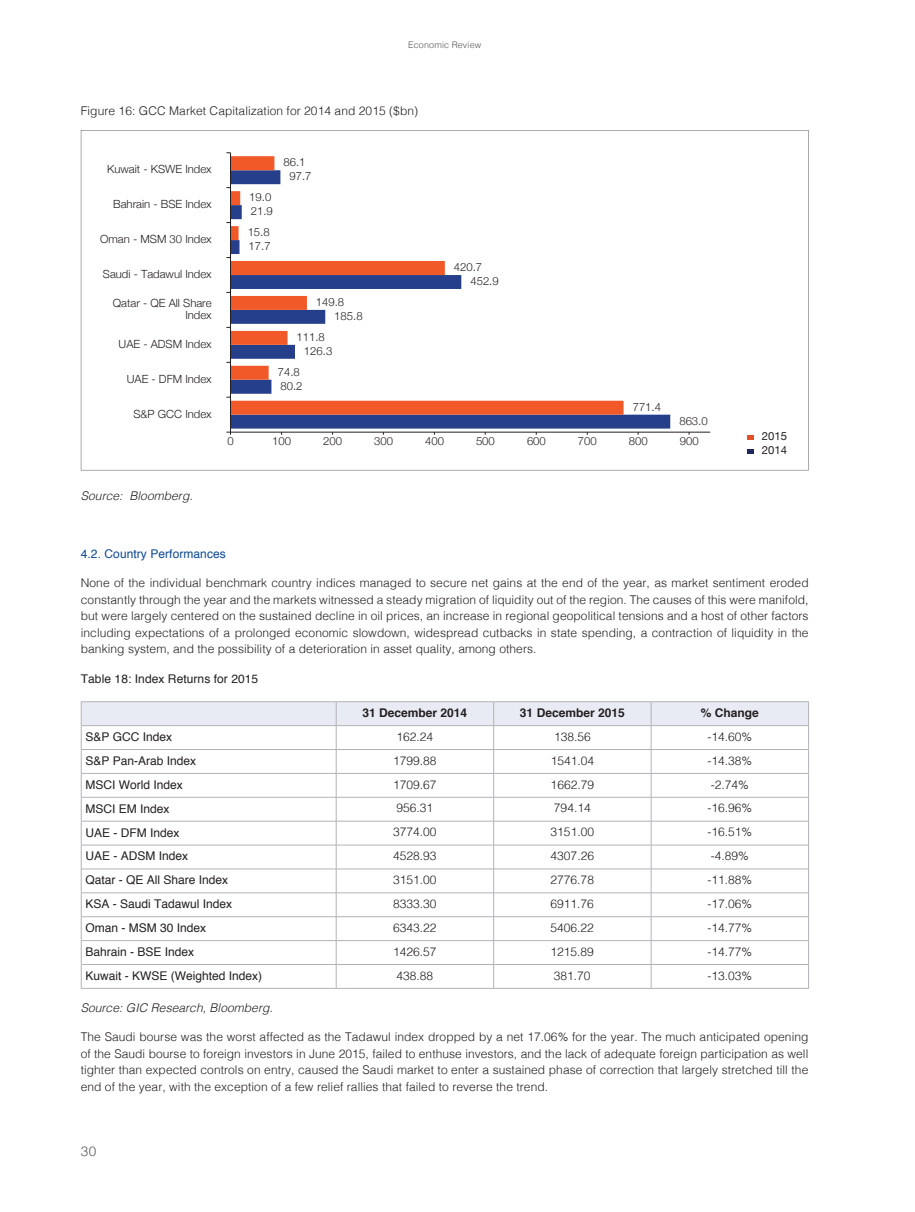
<style>
.page{position:relative;width:915px;height:1212px;background:#fff}
.page>*{position:absolute;margin:0;border:0;box-sizing:border-box;transform-origin:0 0}
.t1{font:300 13.5px "Helvetica";color:#57585a}
.t2{font:300 12px/16.5px "Helvetica";letter-spacing:.005em;color:#231f20;text-align:justify}
.t3{font:12px "Helvetica";color:#231f20}
.t4{font:italic 300 12px "Helvetica";letter-spacing:.005em;color:#231f20}
.t5{font:700 12px "Helvetica";color:#231f20}
.t6{font:12px "Helvetica";letter-spacing:.005em;color:#0d4997}
.t7{font:300 11.25px/11.2px "Helvetica Neue";color:#231f20;text-align:right}
.t8{font:11.25px/14.5px "Helvetica Neue";color:#231f20}
.t9{font:300 9px "Helvetica";letter-spacing:.015em;color:#57585a}
</style>
<div class="page">
<svg style="left:81px;top:130px;width:727px;height:340px"></svg>
<hr style="left:81px;top:701px;width:255px;height:1px;background:#b2b3b7">
<hr style="left:336px;top:701px;width:157px;height:1px;background:#b2b3b7">
<hr style="left:493px;top:701px;width:158px;height:1px;background:#b2b3b7">
<hr style="left:651px;top:701px;width:157px;height:1px;background:#b2b3b7">
<hr style="left:81px;top:988px;width:255px;height:1px;background:#b2b3b7">
<hr style="left:336px;top:988px;width:157px;height:1px;background:#b2b3b7">
<hr style="left:493px;top:988px;width:158px;height:1px;background:#b2b3b7">
<hr style="left:651px;top:988px;width:157px;height:1px;background:#b2b3b7">
<svg style="left:81px;top:702px;width:727px;height:286px"></svg>
<p class="t9" style="left:408px;top:39px;width:75px">Economic Review</p>
<p class="t2" style="left:81px;top:102px;width:338px">Figure 16: GCC Market Capitalization for 2014 and 2015 ($bn)</p>
<p class="t7" style="left:107px;top:164px;width:106px">Kuwait - KSWE Index</p>
<p class="t7" style="left:113px;top:198px;width:100px">Bahrain - BSE Index</p>
<p class="t7" style="left:100px;top:233px;width:113px">Oman - MSM 30 Index</p>
<p class="t7" style="left:103px;top:268px;width:110px">Saudi - Tadawul Index</p>
<p class="t7" style="left:113px;top:298px;width:100px">Qatar - QE All Share<br>Index</p>
<p class="t7" style="left:119px;top:338px;width:95px">UAE - ADSM Index</p>
<p class="t7" style="left:127px;top:373px;width:86px">UAE - DFM Index</p>
<p class="t7" style="left:133px;top:408px;width:80px">S&amp;P GCC Index</p>
<p class="t7" style="left:283px;top:157px;width:24px">86.1</p>
<p class="t7" style="left:249px;top:191px;width:24px">19.0</p>
<p class="t7" style="left:251px;top:205px;width:24px">21.9</p>
<p class="t7" style="left:247px;top:226px;width:24px">15.8</p>
<p class="t7" style="left:248px;top:240px;width:24px">17.7</p>
<p class="t7" style="left:289px;top:171px;width:24px">97.7</p>
<p class="t7" style="left:316px;top:296px;width:30px">149.8</p>
<p class="t7" style="left:296px;top:331px;width:30px">111.8</p>
<p class="t7" style="left:334px;top:310px;width:30px">185.8</p>
<p class="t7" style="left:304px;top:345px;width:30px">126.3</p>
<p class="t7" style="left:278px;top:366px;width:24px">74.8</p>
<p class="t7" style="left:280px;top:380px;width:24px">80.2</p>
<p class="t7" style="left:454px;top:261px;width:30px">420.7</p>
<p class="t7" style="left:470px;top:275px;width:30px">452.9</p>
<p class="t7" style="left:632px;top:401px;width:30px">771.4</p>
<p class="t7" style="left:679px;top:415px;width:30px">863.0</p>
<p class="t7" style="left:227px;top:435px;width:8px">0</p>
<p class="t7" style="left:272px;top:435px;width:20px">100</p>
<p class="t7" style="left:323px;top:435px;width:20px">200</p>
<p class="t7" style="left:374px;top:435px;width:20px">300</p>
<p class="t7" style="left:425px;top:435px;width:20px">400</p>
<p class="t7" style="left:476px;top:435px;width:20px">500</p>
<p class="t7" style="left:527px;top:435px;width:20px">600</p>
<p class="t7" style="left:577px;top:435px;width:20px">700</p>
<p class="t7" style="left:628px;top:435px;width:20px">800</p>
<p class="t7" style="left:679px;top:435px;width:20px">900</p>
<p class="t4" style="left:81px;top:488px;width:113px">Source: Bloomberg.</p>
<p class="t8" style="left:761px;top:428px;width:27px">2015<br>2014</p>
<p class="t6" style="left:81px;top:545px;width:146px">4.2. Country Performances</p>
<p class="t2" style="left:81px;top:575px;width:729px">None of the individual benchmark country indices managed to secure net gains at the end of the year, as market sentiment eroded constantly through the year and the markets witnessed a steady migration of liquidity out of the region. The causes of this were manifold, but were largely centered on the sustained decline in oil prices, an increase in regional geopolitical tensions and a host of other factors including expectations of a prolonged economic slowdown, widespread cutbacks in state spending, a contraction of liquidity in the banking system, and the possibility of a deterioration in asset quality, among others.</p>
<p class="t3" style="left:81px;top:669px;width:179px">Table 18: Index Returns for 2015</p>
<p class="t5" style="left:362px;top:703px;width:106px">31 December 2014</p>
<p class="t5" style="left:520px;top:703px;width:106px">31 December 2015</p>
<p class="t5" style="left:700px;top:703px;width:60px">% Change</p>
<p class="t3" style="left:85px;top:727px;width:88px">S&amp;P GCC Index</p>
<p class="t2" style="left:396px;top:728px;width:38px">162.24</p>
<p class="t2" style="left:554px;top:728px;width:38px">138.56</p>
<p class="t2" style="left:707px;top:728px;width:46px">-14.60%</p>
<p class="t3" style="left:85px;top:751px;width:112px">S&amp;P Pan-Arab Index</p>
<p class="t2" style="left:393px;top:752px;width:45px">1799.88</p>
<p class="t2" style="left:550px;top:752px;width:45px">1541.04</p>
<p class="t2" style="left:707px;top:752px;width:46px">-14.38%</p>
<p class="t3" style="left:85px;top:775px;width:99px">MSCI World Index</p>
<p class="t2" style="left:393px;top:776px;width:45px">1709.67</p>
<p class="t2" style="left:550px;top:776px;width:45px">1662.79</p>
<p class="t2" style="left:710px;top:776px;width:40px">-2.74%</p>
<p class="t3" style="left:85px;top:799px;width:86px">MSCI EM Index</p>
<p class="t2" style="left:396px;top:800px;width:38px">956.31</p>
<p class="t2" style="left:553px;top:800px;width:38px">794.14</p>
<p class="t2" style="left:707px;top:800px;width:46px">-16.96%</p>
<p class="t3" style="left:85px;top:823px;width:96px">UAE - DFM Index</p>
<p class="t2" style="left:393px;top:824px;width:45px">3774.00</p>
<p class="t2" style="left:550px;top:824px;width:45px">3151.00</p>
<p class="t2" style="left:707px;top:824px;width:46px">-16.51%</p>
<p class="t3" style="left:85px;top:847px;width:104px">UAE - ADSM Index</p>
<p class="t2" style="left:393px;top:847px;width:45px">4528.93</p>
<p class="t2" style="left:550px;top:847px;width:45px">4307.26</p>
<p class="t2" style="left:710px;top:847px;width:40px">-4.89%</p>
<p class="t3" style="left:85px;top:871px;width:144px">Qatar - QE All Share Index</p>
<p class="t2" style="left:393px;top:871px;width:45px">3151.00</p>
<p class="t2" style="left:550px;top:871px;width:45px">2776.78</p>
<p class="t2" style="left:707px;top:871px;width:46px">-11.88%</p>
<p class="t3" style="left:85px;top:895px;width:148px">KSA - Saudi Tadawul Index</p>
<p class="t2" style="left:393px;top:895px;width:45px">8333.30</p>
<p class="t2" style="left:550px;top:895px;width:45px">6911.76</p>
<p class="t2" style="left:707px;top:895px;width:46px">-17.06%</p>
<p class="t3" style="left:85px;top:918px;width:122px">Oman - MSM 30 Index</p>
<p class="t2" style="left:393px;top:919px;width:45px">6343.22</p>
<p class="t2" style="left:550px;top:919px;width:45px">5406.22</p>
<p class="t2" style="left:707px;top:919px;width:46px">-14.77%</p>
<p class="t3" style="left:85px;top:942px;width:110px">Bahrain - BSE Index</p>
<p class="t2" style="left:393px;top:943px;width:45px">1426.57</p>
<p class="t2" style="left:550px;top:943px;width:45px">1215.89</p>
<p class="t2" style="left:707px;top:943px;width:46px">-14.77%</p>
<p class="t3" style="left:85px;top:966px;width:178px">Kuwait - KWSE (Weighted Index)</p>
<p class="t2" style="left:396px;top:967px;width:38px">438.88</p>
<p class="t2" style="left:553px;top:967px;width:38px">381.70</p>
<p class="t2" style="left:707px;top:967px;width:46px">-13.03%</p>
<p class="t4" style="left:81px;top:1000px;width:193px">Source: GIC Research, Bloomberg.</p>
<p class="t2" style="left:81px;top:1028px;width:729px">The Saudi bourse was the worst affected as the Tadawul index dropped by a net 17.06% for the year. The much anticipated opening of the Saudi bourse to foreign investors in June 2015, failed to enthuse investors, and the lack of adequate foreign participation as well tighter than expected controls on entry, caused the Saudi market to enter a sustained phase of correction that largely stretched till the end of the year, with the exception of a few relief rallies that failed to reverse the trend.</p>
<p class="t1" style="left:81px;top:1143px;width:17px">30</p>
</div>
